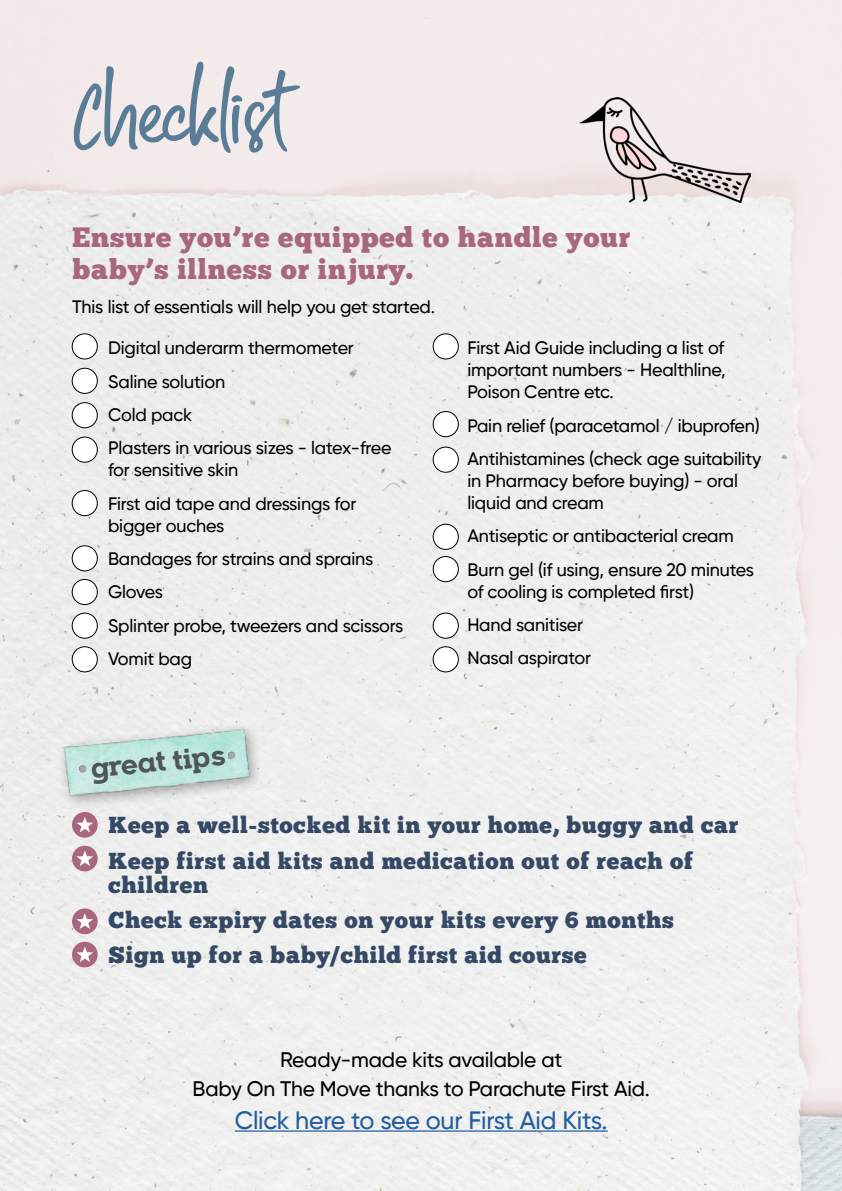
<style>
.page{position:relative;width:842px;height:1191px;background:#efeeed}
.page>*{position:absolute;margin:0;border:0;box-sizing:border-box;transform-origin:0 0}
.t1{font:700 28.2px "Arkibal Serif";color:#515557}
.t2{font:28px/32px "Chunk Five";letter-spacing:.03em;color:#a9677f}
.t3{font:500 25px "Gilroy";letter-spacing:-.01em;color:#215e9e}
.t4{font:23.2px/35.4px "Chunk Five";letter-spacing:.03em;color:#354865}
.t5{font:500 21px/28.8px "Gilroy";letter-spacing:-.01em;color:#000;text-align:center}
.t6{font:500 18px/33.4px "Gilroy";letter-spacing:-.01em;color:#000}
</style>
<div class="page">
<div style="left:72px;top:334px;width:25px;height:25px;background:#fff;border-radius:50%"></div>
<div style="left:72px;top:334px;width:26px;height:25px;border:1px solid #000;border-radius:50%"></div>
<div style="left:433px;top:334px;width:25px;height:25px;background:#fff;border-radius:50%"></div>
<div style="left:433px;top:334px;width:25px;height:25px;border:1px solid #000;border-radius:50%"></div>
<div style="left:433px;top:411px;width:25px;height:26px;background:#fff;border-radius:50%"></div>
<div style="left:433px;top:411px;width:25px;height:26px;border:1px solid #000;border-radius:50%"></div>
<div style="left:433px;top:447px;width:25px;height:25px;background:#fff;border-radius:50%"></div>
<div style="left:433px;top:447px;width:25px;height:25px;border:1px solid #000;border-radius:50%"></div>
<div style="left:433px;top:524px;width:25px;height:25px;background:#fff;border-radius:50%"></div>
<div style="left:433px;top:524px;width:25px;height:25px;border:1px solid #000;border-radius:50%"></div>
<div style="left:433px;top:556px;width:25px;height:25px;background:#fff;border-radius:50%"></div>
<div style="left:433px;top:556px;width:25px;height:26px;border:1px solid #000;border-radius:50%"></div>
<div style="left:72px;top:368px;width:25px;height:25px;background:#fff;border-radius:50%"></div>
<div style="left:72px;top:368px;width:26px;height:25px;border:1px solid #000;border-radius:50%"></div>
<div style="left:72px;top:403px;width:25px;height:25px;background:#fff;border-radius:50%"></div>
<div style="left:72px;top:402px;width:26px;height:26px;border:1px solid #000;border-radius:50%"></div>
<div style="left:72px;top:437px;width:25px;height:25px;background:#fff;border-radius:50%"></div>
<div style="left:72px;top:437px;width:26px;height:25px;border:1px solid #000;border-radius:50%"></div>
<div style="left:72px;top:490px;width:25px;height:25px;background:#fff;border-radius:50%"></div>
<div style="left:72px;top:490px;width:26px;height:26px;border:1px solid #000;border-radius:50%"></div>
<div style="left:72px;top:546px;width:25px;height:25px;background:#fff;border-radius:50%"></div>
<div style="left:72px;top:545px;width:26px;height:26px;border:1px solid #000;border-radius:50%"></div>
<div style="left:72px;top:579px;width:25px;height:25px;background:#fff;border-radius:50%"></div>
<div style="left:72px;top:579px;width:26px;height:26px;border:1px solid #000;border-radius:50%"></div>
<div style="left:72px;top:613px;width:25px;height:25px;background:#fff;border-radius:50%"></div>
<div style="left:72px;top:613px;width:26px;height:25px;border:1px solid #000;border-radius:50%"></div>
<div style="left:433px;top:613px;width:25px;height:25px;background:#fff;border-radius:50%"></div>
<div style="left:433px;top:613px;width:25px;height:25px;border:1px solid #000;border-radius:50%"></div>
<div style="left:72px;top:647px;width:25px;height:25px;background:#fff;border-radius:50%"></div>
<div style="left:72px;top:646px;width:26px;height:26px;border:1px solid #000;border-radius:50%"></div>
<div style="left:433px;top:647px;width:25px;height:25px;background:#fff;border-radius:50%"></div>
<div style="left:433px;top:646px;width:25px;height:26px;border:1px solid #000;border-radius:50%"></div>
<svg style="left:74px;top:62px;width:226px;height:91px;background:#cacdd4"></svg>
<div style="left:57px;top:721px;width:207px;height:89px;background:#ededec"></div>
<img style="left:60px;top:721px;width:197px;height:82px">
<div style="left:72px;top:812px;width:26px;height:25px;background:#a9677f;border-radius:50%"></div>
<svg style="left:76px;top:817px;width:17px;height:15px"></svg>
<div style="left:72px;top:845px;width:26px;height:26px;background:#a9677f;border-radius:50%"></div>
<svg style="left:76px;top:850px;width:17px;height:16px"></svg>
<div style="left:72px;top:908px;width:26px;height:26px;background:#a9677f;border-radius:50%"></div>
<svg style="left:76px;top:913px;width:17px;height:16px"></svg>
<div style="left:72px;top:941px;width:26px;height:26px;background:#a9677f;border-radius:50%"></div>
<svg style="left:76px;top:946px;width:17px;height:16px"></svg>
<img style="left:579px;top:98px;width:172px;height:104px">
<hr style="left:235px;top:1130px;width:373px;height:1px;background:#215e9e">
<h2 class="t2" style="left:72px;top:221px;width:560px">Ensure you’re equipped to handle your baby’s illness or injury.</h2>
<p class="t6" style="left:72px;top:290px;width:365px">This list of essentials will help you get started.</p>
<p class="t6" style="left:108px;top:331px;width:285px">Digital underarm thermometer<br>Saline solution<br>Cold pack<br>Plasters in various sizes - latex-free</p>
<p class="t6" style="left:108px;top:453px;width:250px">for sensitive skin<br>First aid tape and dressings for</p>
<p class="t6" style="left:108px;top:508px;width:297px">bigger ouches<br>Bandages for strains and sprains<br>Gloves<br>Splinter probe, tweezers and scissors<br>Vomit bag</p>
<p class="t6" style="left:467px;top:337px;width:260px;line-height:22px;text-align:justify">First Aid Guide including a list of important numbers - Healthline, Poison Centre etc.</p>
<p class="t6" style="left:467px;top:408px;width:296px">Pain relief (paracetamol / ibuprofen)<br>Antihistamines (check age suitability</p>
<p class="t6" style="left:467px;top:469px;width:272px;line-height:22px">in Pharmacy before buying) - oral liquid and cream</p>
<p class="t6" style="left:467px;top:519px;width:288px">Antiseptic or antibacterial cream<br>Burn gel (if using, ensure 20 minutes</p>
<p class="t6" style="left:467px;top:574px;width:228px">of cooling is completed first)<br>Hand sanitiser<br>Nasal aspirator</p>
<h1 class="t1" style="left:89px;top:748px;width:137px;rotate:-6deg">great tips</h1>
<p class="t4" style="left:109px;top:807px;width:631px">Keep a well-stocked kit in your home, buggy and car<br>Keep first aid kits and medication out of reach of</p>
<p class="t4" style="left:109px;top:867px;width:567px">children<br>Check expiry dates on your kits every 6 months<br>Sign up for a baby/child first aid course</p>
<p class="t5" style="left:193px;top:1045px;width:459px">Ready-made kits available at<br>Baby On The Move thanks to Parachute First Aid.</p>
<h3 class="t3" style="left:235px;top:1105px;width:374px">Click here to see our First Aid Kits.</h3>
</div>
